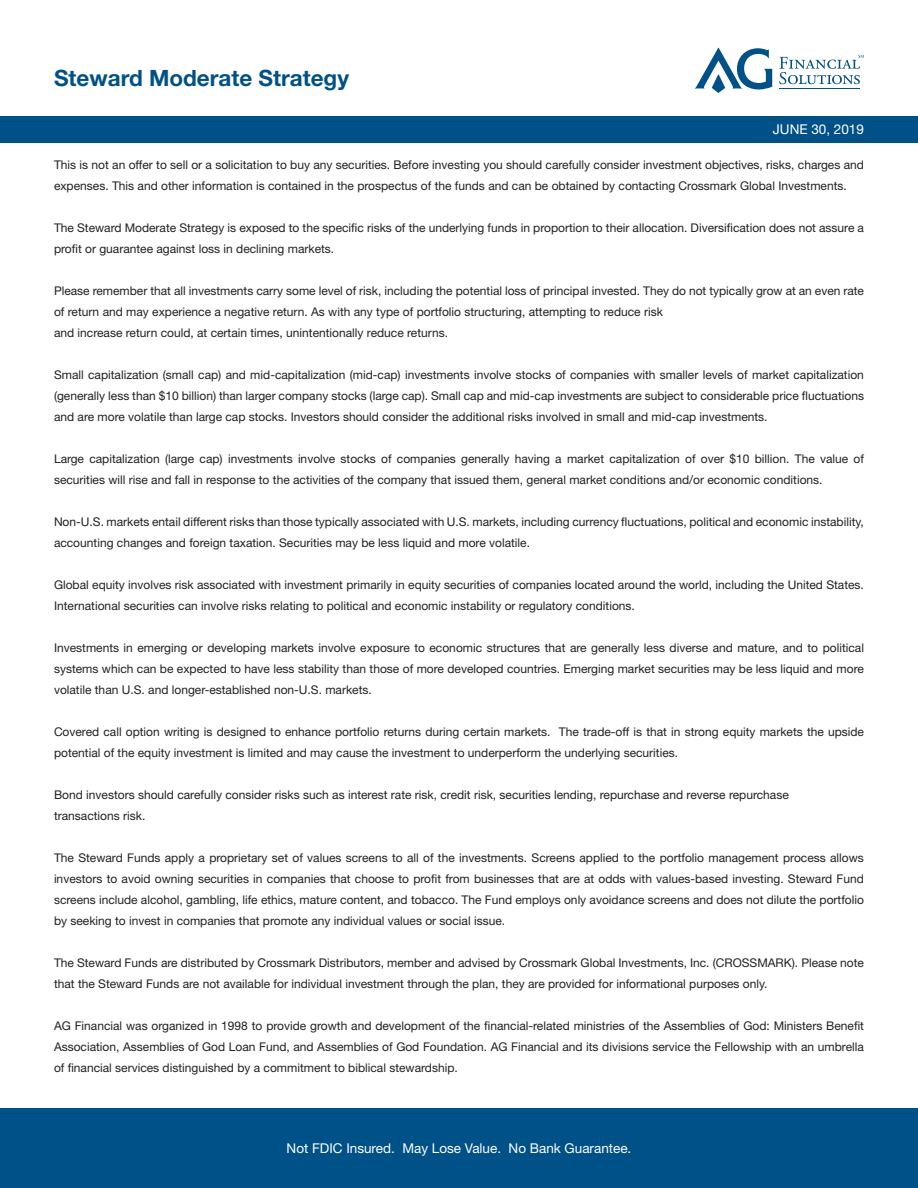
<style>
.page{position:relative;width:918px;height:1188px;background:#fff}
.page>*{position:absolute;margin:0;border:0;box-sizing:border-box;transform-origin:0 0}
.t1{font:700 22.5px "Helvetica Neue LT Std";color:#005187}
.t2{font:13.5px "Helvetica Neue LT Std";color:#fff}
.t3{font:12px/21px "Helvetica Neue LT Std";color:#231f20}
</style>
<div class="page">
<hr style="left:779px;top:88px;width:81px;height:1px;background:#005187">
<svg style="left:779px;top:55px;width:85px;height:29px"></svg>
<svg style="left:695px;top:48px;width:77px;height:45px"></svg>
<div style="left:0;top:1108px;width:918px;height:80px;background:#005187"></div>
<div style="left:0;top:116px;width:918px;height:27px;background:#005187"></div>
<h1 class="t1" style="left:54px;top:64px;width:297px">Steward Moderate Strategy</h1>
<p class="t2" style="left:773px;top:121px;width:93px">JUNE 30, 2019</p>
<p class="t3" style="left:54px;top:155px;width:812px">This is not an offer to sell or a solicitation to buy any securities. Before investing you should carefully consider investment objectives, risks, charges and expenses. This and other information is contained in the prospectus of the funds and can be obtained by contacting Crossmark Global Investments.</p>
<p class="t3" style="left:54px;top:218px;width:812px">The Steward Moderate Strategy is exposed to the specific risks of the underlying funds in proportion to their allocation. Diversification does not assure a profit or guarantee against loss in declining markets.</p>
<p class="t3" style="left:54px;top:281px;width:812px">Please remember that all investments carry some level of risk, including the potential loss of principal invested. They do not typically grow at an even rate of return and may experience a negative return. As with any type of portfolio structuring, attempting to reduce risk<br>and increase return could, at certain times, unintentionally reduce returns.</p>
<p class="t3" style="left:54px;top:365px;width:812px;text-align:justify">Small capitalization (small cap) and mid-capitalization (mid-cap) investments involve stocks of companies with smaller levels of market capitalization (generally less than $10 billion) than larger company stocks (large cap). Small cap and mid-cap investments are subject to considerable price fluctuations and are more volatile than large cap stocks. Investors should consider the additional risks involved in small and mid-cap investments.</p>
<p class="t3" style="left:54px;top:449px;width:812px">Large capitalization (large cap) investments involve stocks of companies generally having a market capitalization of over $10 billion. The value of securities will rise and fall in response to the activities of the company that issued them, general market conditions and/or economic conditions.</p>
<p class="t3" style="left:54px;top:512px;width:811px">Non-U.S. markets entail different risks than those typically associated with U.S. markets, including currency fluctuations, political and economic instability, accounting changes and foreign taxation. Securities may be less liquid and more volatile.</p>
<p class="t3" style="left:54px;top:575px;width:811px">Global equity involves risk associated with investment primarily in equity securities of companies located around the world, including the United States.<br>International securities can involve risks relating to political and economic instability or regulatory conditions.</p>
<p class="t3" style="left:54px;top:638px;width:812px;text-align:justify">Investments in emerging or developing markets involve exposure to economic structures that are generally less diverse and mature, and to political systems which can be expected to have less stability than those of more developed countries. Emerging market securities may be less liquid and more volatile than U.S. and longer-established non-U.S. markets.</p>
<p class="t3" style="left:54px;top:722px;width:812px">Covered call option writing is designed to enhance portfolio returns during certain markets. The trade-off is that in strong equity markets the upside potential of the equity investment is limited and may cause the investment to underperform the underlying securities.</p>
<p class="t3" style="left:54px;top:785px;width:736px">Bond investors should carefully consider risks such as interest rate risk, credit risk, securities lending, repurchase and reverse repurchase transactions risk.</p>
<p class="t3" style="left:54px;top:848px;width:812px;text-align:justify">The Steward Funds apply a proprietary set of values screens to all of the investments. Screens applied to the portfolio management process allows investors to avoid owning securities in companies that choose to profit from businesses that are at odds with values-based investing. Steward Fund screens include alcohol, gambling, life ethics, mature content, and tobacco. The Fund employs only avoidance screens and does not dilute the portfolio by seeking to invest in companies that promote any individual values or social issue.</p>
<p class="t3" style="left:54px;top:953px;width:812px">The Steward Funds are distributed by Crossmark Distributors, member and advised by Crossmark Global Investments, Inc. (CROSSMARK). Please note that the Steward Funds are not available for individual investment through the plan, they are provided for informational purposes only.</p>
<p class="t3" style="left:54px;top:1016px;width:812px;text-align:justify">AG Financial was organized in 1998 to provide growth and development of the financial-related ministries of the Assemblies of God: Ministers Benefit Association, Assemblies of God Loan Fund, and Assemblies of God Foundation. AG Financial and its divisions service the Fellowship with an umbrella of financial services distinguished by a commitment to biblical stewardship.</p>
<p class="t2" style="left:287px;top:1140px;width:346px">Not FDIC Insured. May Lose Value. No Bank Guarantee.</p>
</div>
